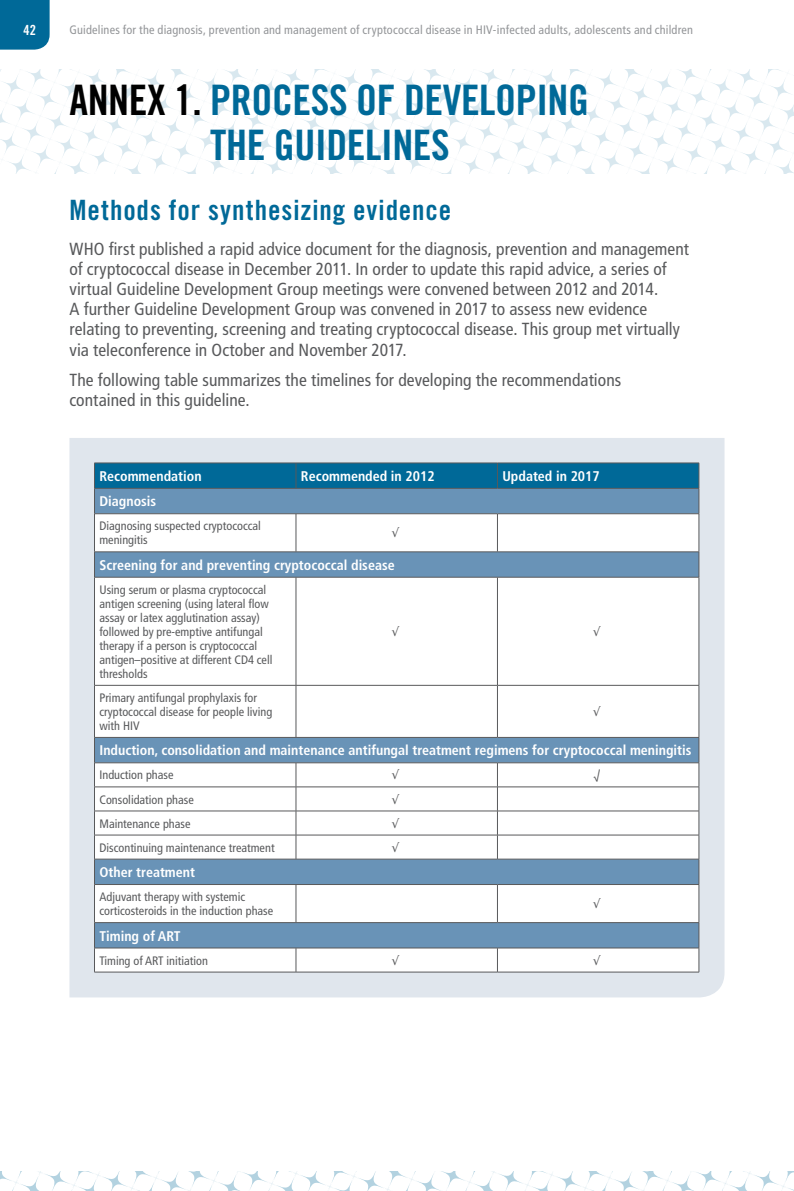
<style>
.page{position:relative;width:794px;height:1191px;background:#fff}
.page>*{position:absolute;margin:0;border:0;box-sizing:border-box;transform-origin:0 0}
.t1{font:42px/45.5px "Trade Gothic Bold Cond Twenty";letter-spacing:-.01em;color:#006998;text-align:center}
.t2{font:28px "Trade Gothic Bold Cond Twenty";letter-spacing:.035em;color:#006998}
.t3{font:condensed 17.5px/20.1px "Frutiger";letter-spacing:.005em;color:#58595b}
.t4{font:700 condensed 14px "Frutiger";color:#fff}
.t5{font:14px "Trade Gothic Bold Cond Twenty";color:#fff}
.t6{font:condensed 12.25px/14px "Frutiger";color:#58595b}
.t7{font:condensed 12.25px "Frutiger";letter-spacing:.015em;color:#939598}
.t8{font:italic condensed 12.25px "Frutiger LT Com";color:#58595b}
.s1{color:#000}
</style>
<div class="page">
<div style="left:0;top:0;width:50px;height:50px;background:#006998"></div>
<svg style="left:0;top:1171px;width:794px;height:20px"></svg>
<svg style="left:0;top:69px;width:794px;height:105px"></svg>
<div style="left:69px;top:438px;width:655px;height:559px;background:#e0e6ed"></div>
<svg style="left:95px;top:514px;width:603px;height:457px"></svg>
<hr style="left:296px;top:514px;width:1px;height:37px;background:#58595b">
<hr style="left:497px;top:514px;width:1px;height:37px;background:#58595b">
<hr style="left:698px;top:514px;width:1px;height:37px;background:#58595b">
<hr style="left:296px;top:577px;width:1px;height:108px;background:#58595b">
<hr style="left:497px;top:577px;width:1px;height:108px;background:#58595b">
<hr style="left:698px;top:577px;width:1px;height:108px;background:#58595b">
<hr style="left:94px;top:685px;width:202px;height:1px;background:#58595b">
<hr style="left:296px;top:685px;width:1px;height:52px;background:#58595b">
<hr style="left:497px;top:685px;width:1px;height:52px;background:#58595b">
<hr style="left:698px;top:685px;width:1px;height:52px;background:#58595b">
<hr style="left:94px;top:786px;width:202px;height:1px;background:#58595b">
<hr style="left:94px;top:810px;width:202px;height:1px;background:#58595b">
<hr style="left:497px;top:810px;width:202px;height:1px;background:#58595b">
<hr style="left:94px;top:834px;width:202px;height:1px;background:#58595b">
<svg style="left:296px;top:763px;width:1px;height:96px"></svg>
<hr style="left:497px;top:834px;width:202px;height:1px;background:#58595b">
<svg style="left:497px;top:763px;width:1px;height:96px"></svg>
<hr style="left:296px;top:884px;width:1px;height:38px;background:#58595b">
<hr style="left:497px;top:884px;width:1px;height:38px;background:#58595b">
<hr style="left:698px;top:884px;width:1px;height:38px;background:#58595b">
<svg style="left:296px;top:948px;width:1px;height:23px"></svg>
<svg style="left:497px;top:948px;width:1px;height:23px"></svg>
<hr style="left:94px;top:971px;width:202px;height:1px;background:#58595b">
<hr style="left:94px;top:462px;width:202px;height:1px;background:#58595b">
<hr style="left:296px;top:462px;width:201px;height:1px;background:#58595b">
<hr style="left:497px;top:462px;width:202px;height:1px;background:#58595b">
<hr style="left:94px;top:514px;width:1px;height:37px;background:#58595b">
<hr style="left:94px;top:884px;width:1px;height:38px;background:#58595b">
<hr style="left:94px;top:577px;width:1px;height:108px;background:#58595b">
<hr style="left:94px;top:685px;width:1px;height:52px;background:#58595b">
<svg style="left:94px;top:463px;width:605px;height:50px;background:#357ca4"></svg>
<hr style="left:94px;top:513px;width:202px;height:1px;background:#58595b">
<hr style="left:296px;top:513px;width:201px;height:1px;background:#58595b">
<hr style="left:497px;top:513px;width:202px;height:1px;background:#58595b">
<hr style="left:94px;top:551px;width:202px;height:1px;background:#58595b">
<svg style="left:94px;top:552px;width:1px;height:25px"></svg>
<hr style="left:296px;top:551px;width:201px;height:1px;background:#58595b">
<hr style="left:497px;top:551px;width:202px;height:1px;background:#58595b">
<svg style="left:698px;top:552px;width:1px;height:25px"></svg>
<hr style="left:94px;top:577px;width:202px;height:1px;background:#58595b">
<hr style="left:296px;top:577px;width:201px;height:1px;background:#58595b">
<hr style="left:497px;top:577px;width:202px;height:1px;background:#58595b">
<hr style="left:296px;top:685px;width:201px;height:1px;background:#58595b">
<hr style="left:497px;top:685px;width:202px;height:1px;background:#58595b">
<hr style="left:94px;top:737px;width:202px;height:1px;background:#58595b">
<hr style="left:296px;top:737px;width:201px;height:1px;background:#58595b">
<hr style="left:497px;top:737px;width:202px;height:1px;background:#58595b">
<hr style="left:94px;top:762px;width:202px;height:1px;background:#58595b">
<hr style="left:296px;top:762px;width:201px;height:1px;background:#58595b">
<hr style="left:497px;top:762px;width:202px;height:1px;background:#58595b">
<hr style="left:296px;top:786px;width:201px;height:1px;background:#58595b">
<hr style="left:497px;top:786px;width:202px;height:1px;background:#58595b">
<hr style="left:296px;top:810px;width:201px;height:1px;background:#58595b">
<hr style="left:296px;top:834px;width:201px;height:1px;background:#58595b">
<hr style="left:94px;top:859px;width:202px;height:1px;background:#58595b">
<svg style="left:94px;top:737px;width:1px;height:147px"></svg>
<hr style="left:296px;top:859px;width:201px;height:1px;background:#58595b">
<hr style="left:497px;top:859px;width:202px;height:1px;background:#58595b">
<svg style="left:698px;top:738px;width:1px;height:146px"></svg>
<hr style="left:94px;top:884px;width:202px;height:1px;background:#58595b">
<hr style="left:296px;top:884px;width:201px;height:1px;background:#58595b">
<hr style="left:497px;top:884px;width:202px;height:1px;background:#58595b">
<hr style="left:94px;top:922px;width:202px;height:1px;background:#58595b">
<svg style="left:94px;top:922px;width:1px;height:49px"></svg>
<hr style="left:296px;top:922px;width:201px;height:1px;background:#58595b">
<hr style="left:497px;top:922px;width:202px;height:1px;background:#58595b">
<svg style="left:698px;top:923px;width:1px;height:48px"></svg>
<hr style="left:94px;top:947px;width:202px;height:1px;background:#58595b">
<hr style="left:296px;top:947px;width:201px;height:1px;background:#58595b">
<hr style="left:497px;top:947px;width:202px;height:1px;background:#58595b">
<hr style="left:296px;top:971px;width:201px;height:1px;background:#58595b">
<hr style="left:497px;top:971px;width:202px;height:1px;background:#58595b">
<svg style="left:392px;top:527px;width:7px;height:10px"></svg>
<svg style="left:392px;top:626px;width:7px;height:10px"></svg>
<svg style="left:593px;top:626px;width:8px;height:10px"></svg>
<svg style="left:593px;top:706px;width:8px;height:10px"></svg>
<svg style="left:392px;top:769px;width:7px;height:10px"></svg>
<svg style="left:392px;top:793px;width:7px;height:10px"></svg>
<svg style="left:392px;top:817px;width:7px;height:11px"></svg>
<svg style="left:392px;top:841px;width:7px;height:11px"></svg>
<svg style="left:593px;top:898px;width:8px;height:10px"></svg>
<svg style="left:392px;top:954px;width:7px;height:11px"></svg>
<svg style="left:593px;top:954px;width:8px;height:11px"></svg>
<p class="t5" style="left:24px;top:22px;width:14px">42</p>
<p class="t7" style="left:69px;top:23px;width:625px">Guidelines for the diagnosis, prevention and management of cryptococcal disease in HIV-infected adults, adolescents and children</p>
<h1 class="t1" style="left:69px;top:77px;width:521px"><span class="s1">ANNEX 1.</span> PROCESS OF DEVELOPING<br>THE GUIDELINES</h1>
<h2 class="t2" style="left:69px;top:193px;width:383px">Methods for synthesizing evidence</h2>
<p class="t3" style="left:69px;top:239px;width:621px">WHO first published a rapid advice document for the diagnosis, prevention and management of cryptococcal disease in December 2011. In order to update this rapid advice, a series of virtual Guideline Development Group meetings were convened between 2012 and 2014.<br>A further Guideline Development Group was convened in 2017 to assess new evidence relating to preventing, screening and treating cryptococcal disease. This group met virtually via teleconference in October and November 2017.</p>
<p class="t3" style="left:69px;top:369px;width:553px">The following table summarizes the timelines for developing the recommendations contained in this guideline.</p>
<p class="t4" style="left:99px;top:468px;width:104px">Recommendation</p>
<p class="t4" style="left:301px;top:468px;width:135px">Recommended in 2012</p>
<p class="t4" style="left:502px;top:468px;width:99px">Updated in 2017</p>
<p class="t4" style="left:99px;top:493px;width:58px">Diagnosis</p>
<p class="t6" style="left:99px;top:519px;width:163px">Diagnosing suspected cryptococcal meningitis</p>
<p class="t4" style="left:99px;top:556px;width:297px">Screening for and preventing cryptococcal disease</p>
<p class="t6" style="left:99px;top:582px;width:174px">Using serum or plasma cryptococcal antigen screening (using lateral flow assay or latex agglutination assay) followed by pre-emptive antifungal therapy if a person is cryptococcal antigen–positive at different CD4 cell thresholds</p>
<p class="t6" style="left:99px;top:691px;width:174px">Primary antifungal prophylaxis for cryptococcal disease for people living with HIV</p>
<p class="t4" style="left:99px;top:742px;width:593px">Induction, consolidation and maintenance antifungal treatment regimens for cryptococcal meningitis</p>
<p class="t6" style="left:99px;top:768px;width:75px">Induction phase</p>
<p class="t8" style="left:594px;top:767px;width:8px">√</p>
<p class="t6" style="left:99px;top:792px;width:96px">Consolidation phase</p>
<p class="t6" style="left:99px;top:816px;width:92px">Maintenance phase</p>
<p class="t6" style="left:99px;top:840px;width:177px">Discontinuing maintenance treatment</p>
<p class="t4" style="left:99px;top:864px;width:97px">Other treatment</p>
<p class="t6" style="left:99px;top:890px;width:175px">Adjuvant therapy with systemic corticosteroids in the induction phase</p>
<p class="t4" style="left:99px;top:927px;width:83px">Timing of ART</p>
<p class="t6" style="left:99px;top:953px;width:110px">Timing of ART initiation</p>
</div>
